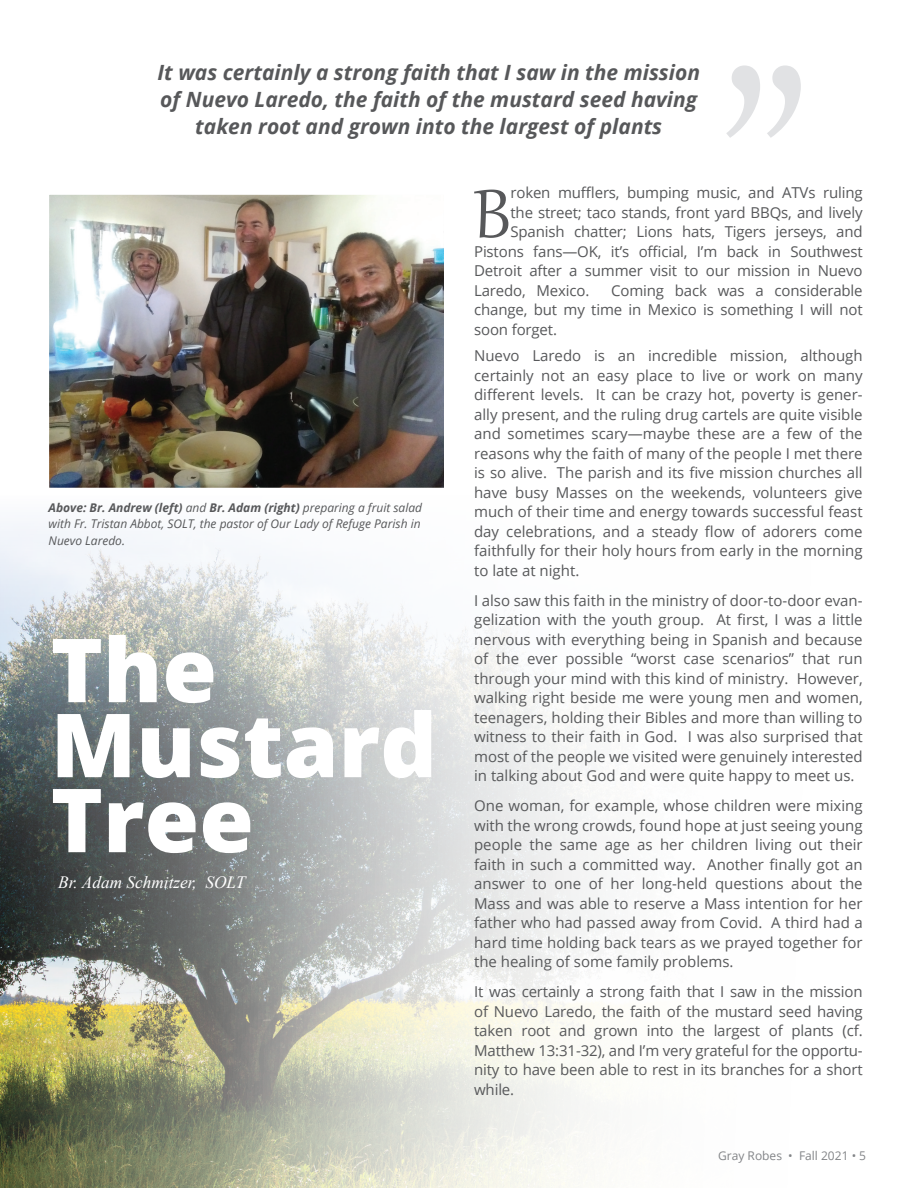
<style>
.page{position:relative;width:918px;height:1188px;background:#fff}
.page>*{position:absolute;margin:0;border:0;box-sizing:border-box;transform-origin:0 0}
.GR_Heading{font:800 88.5px/75px "Open Sans";color:#fff}
.GR_Body_Copy{font:84.3px "Gabriola";color:#57585a}
.GR_Body_Copy-2{font:italic 700 21px/27px "Open Sans";color:#57585a;text-align:center}
.GR_Heading-2{font:italic 17.25px "Times New Roman";color:#fff}
.GR_Body_Copy-3{font:15px/19.5px "Open Sans";letter-spacing:-.01em;color:#57585a;text-align:justify}
.GR_Caption_2{font:italic 12px/16.5px "Open Sans";color:#57585a;text-align:justify}
.t1{font:12px "Open Sans";color:#828487}
.s1{font-weight:700}
</style>
<div class="page">
<svg style="left:726px;top:65px;width:75px;height:73px"></svg>
<img style="left:0;top:523px;width:600px;height:665px">
<img style="left:51px;top:196px;width:392px;height:290px">
<div style="left:48px;top:193px;width:398px;height:296px;border:2px solid #fff"></div>
<p class="GR_Body_Copy-2" style="left:158px;top:58px;width:544px">It was certainly a strong faith that I saw in the mission of Nuevo Laredo, the faith of the mustard seed having taken root and grown into the largest of plants</p>
<p class="GR_Caption_2" style="left:49px;top:499px;width:375px"><span class="s1">Above: Br. Andrew (left)</span> and <span class="s1">Br. Adam (right)</span> preparing a fruit salad with Fr. Tristan Abbot, SOLT, the pastor of Our Lady of Refuge Parish in Nuevo Laredo.</p>
<p class="GR_Heading" style="left:51px;top:628px;width:388px">The<br>Mustard<br>Tree</p>
<p class="GR_Heading-2" style="left:58px;top:871px;width:189px">Br. Adam Schmitzer, SOLT</p>
<p class="GR_Body_Copy" style="left:473px;top:159px;width:39px">B</p>
<p class="GR_Body_Copy-3" style="left:510px;top:183px;width:354px">roken mufflers, bumping music, and ATVs ruling</p>
<p class="GR_Body_Copy-3" style="left:510px;top:202px;width:354px">the street; taco stands, front yard BBQs, and lively</p>
<p class="GR_Body_Copy-3" style="left:510px;top:222px;width:354px">Spanish chatter; Lions hats, Tigers jerseys, and</p>
<p class="GR_Body_Copy-3" style="left:474px;top:241px;width:390px">Pistons fans—OK, it’s official, I’m back in Southwest</p>
<p class="GR_Body_Copy-3" style="left:474px;top:261px;width:390px">Detroit after a summer visit to our mission in Nuevo</p>
<p class="GR_Body_Copy-3" style="left:474px;top:280px;width:117px">Laredo, Mexico.</p>
<p class="GR_Body_Copy-3" style="left:474px;top:280px;width:390px;text-indent:137px">Coming back was a considerable change, but my time in Mexico is something I will not soon forget.</p>
<p class="GR_Body_Copy-3" style="left:474px;top:345px;width:390px">Nuevo Laredo is an incredible mission, although certainly not an easy place to live or work on many different levels. It can be crazy hot, poverty is gener&shy;ally present, and the ruling drug cartels are quite visible and sometimes scary—maybe these are a few of the reasons why the faith of many of the people I met there is so alive. The parish and its five mission churches all have busy Masses on the weekends, volunteers give much of their time and energy towards successful feast day celebrations, and a steady flow of adorers come faithfully for their holy hours from early in the morning to late at night.</p>
<p class="GR_Body_Copy-3" style="left:474px;top:590px;width:390px">I also saw this faith in the ministry of door-to-door evan&shy;gelization with the youth group. At first, I was a little nervous with everything being in Spanish and because of the ever possible “worst case scenarios” that run through your mind with this kind of ministry. However, walking right beside me were young men and women, teenagers, holding their Bibles and more than willing to witness to their faith in God. I was also surprised that most of the people we visited were genuinely interested in talking about God and were quite happy to meet us.</p>
<p class="GR_Body_Copy-3" style="left:474px;top:795px;width:390px">One woman, for example, whose children were mixing with the wrong crowds, found hope at just seeing young people the same age as her children living out their faith in such a committed way. Another finally got an answer to one of her long-held questions about the Mass and was able to reserve a Mass intention for her father who had passed away from Covid. A third had a hard time holding back tears as we prayed together for the healing of some family problems.</p>
<p class="GR_Body_Copy-3" style="left:474px;top:981px;width:390px">It was certainly a strong faith that I saw in the mission of Nuevo Laredo, the faith of the mustard seed having taken root and grown into the largest of plants (cf.<br>Matthew 13:31-32), and I’m very grateful for the opportu&shy;nity to have been able to rest in its branches for a short while.</p>
<p class="t1" style="left:718px;top:1147px;width:150px">Gray Robes • Fall 2021 • 5</p>
</div>
